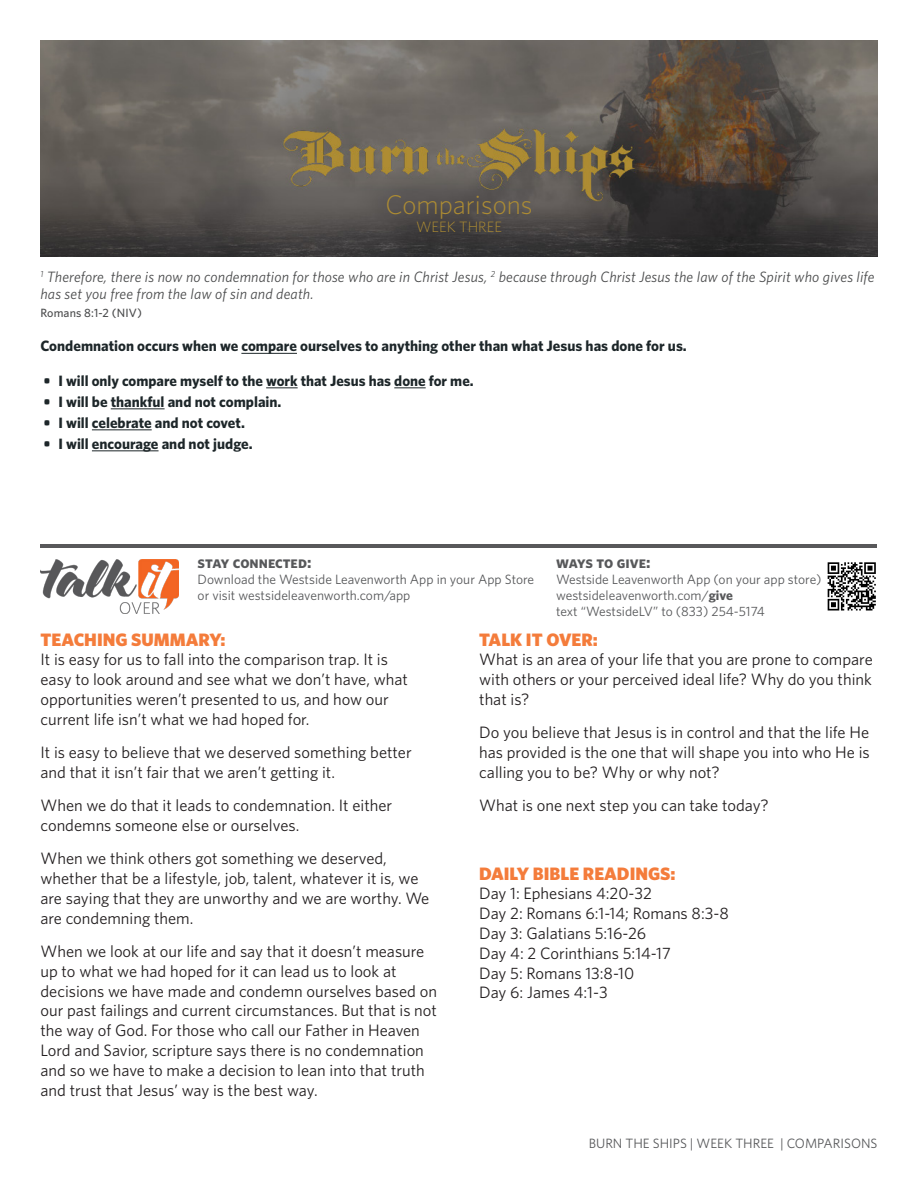
<style>
.page{position:relative;width:918px;height:1188px;background:#fff}
.page>*{position:absolute;margin:0;border:0;box-sizing:border-box;transform-origin:0 0}
.t1{font:300 27px "Whitney HTF";color:#ad8c33}
.H2_Orange{font:900 18px "Whitney HTF";color:#f47c3b}
.TIO-paragraph{font:16.5px/19.8px "Whitney HTF";color:#231f20}
.TIO-Scriptures{font:16.5px "Whitney HTF";color:#231f20}
.Connect_Heading{font:16.5px "Whitney HTF Bold SC";letter-spacing:-.01em;color:#57585a}
.Fillin_Bold{font:700 15px "Whitney HTF";color:#1d2629}
.Scripture_Left_Last{font:italic 15px/16.5px "Whitney HTF";letter-spacing:.01em;color:#4b4c4d}
.t2{font:15px "Whitney HTF Light SC";color:#ad8c33}
.connect_text{font:13.5px/16.2px "Whitney HTF";color:#57585a}
.Scripture_Reference{font:500 12px "Whitney HTF";letter-spacing:.01em;color:#4b4c4d}
.s1{font-weight:700}
</style>
<div class="page">
<img style="left:40px;top:40px;width:838px;height:216px">
<hr style="left:241px;top:353px;width:56px;height:1px;background:#1d2629">
<hr style="left:266px;top:388px;width:32px;height:1px;background:#1d2629">
<hr style="left:394px;top:388px;width:32px;height:1px;background:#1d2629">
<hr style="left:111px;top:409px;width:54px;height:1px;background:#1d2629">
<hr style="left:92px;top:430px;width:60px;height:1px;background:#1d2629">
<hr style="left:92px;top:451px;width:67px;height:1px;background:#1d2629">
<hr style="left:40px;top:544px;width:838px;height:4px;background:#58585a">
<img style="left:40px;top:559px;width:138px;height:55px">
<div style="left:826px;top:561px;width:52px;height:51px;background:linear-gradient(to bottom,#fff,#fff)"></div>
<svg style="left:828px;top:562px;width:48px;height:49px"></svg>
<h1 class="t1" style="left:386px;top:189px;width:148px">Comparisons</h1>
<p class="t2" style="left:416px;top:218px;width:87px">WEEK THREE</p>
<p class="Scripture_Left_Last" style="left:40px;top:269px;width:836px"><sup>1</sup> Therefore, there is now no condemnation for those who are in Christ Jesus, <sup>2</sup> because through Christ Jesus the law of the Spirit who gives life has set you free from the law of sin and death.</p>
<p class="Scripture_Reference" style="left:40px;top:305px;width:103px">Romans 8:1-2 (NIV)</p>
<p class="Fillin_Bold" style="left:40px;top:337px;width:648px">Condemnation occurs when we compare ourselves to anything other than what Jesus has done for us.</p>
<p class="Fillin_Bold" style="left:44px;top:372px;width:432px">• I will only compare myself to the work that Jesus has done for me.</p>
<p class="Fillin_Bold" style="left:44px;top:393px;width:239px">• I will be thankful and not complain.</p>
<p class="Fillin_Bold" style="left:44px;top:414px;width:203px">• I will celebrate and not covet.</p>
<p class="Fillin_Bold" style="left:44px;top:435px;width:211px">• I will encourage and not judge.</p>
<p class="Connect_Heading" style="left:198px;top:552px;width:115px">stay connected:</p>
<p class="connect_text" style="left:198px;top:571px;width:338px">Download the Westside Leavenworth App in your App Store or visit westsideleavenworth.com/app</p>
<p class="Connect_Heading" style="left:556px;top:552px;width:96px">ways to give:</p>
<p class="connect_text" style="left:556px;top:571px;width:267px">Westside Leavenworth App (on your app store) westsideleavenworth.com/<span class="s1">give</span></p>
<p class="connect_text" style="left:556px;top:603px;width:210px">text “WestsideLV” to (833) 254-5174</p>
<p class="H2_Orange" style="left:40px;top:628px;width:187px">TEACHING SUMMARY:</p>
<p class="TIO-paragraph" style="left:40px;top:649px;width:369px">It is easy for us to fall into the comparison trap. It is easy to look around and see what we don’t have, what opportunities weren’t presented to us, and how our current life isn’t what we had hoped for.</p>
<p class="TIO-paragraph" style="left:40px;top:742px;width:373px">It is easy to believe that we deserved something better and that it isn’t fair that we aren’t getting it.</p>
<p class="TIO-paragraph" style="left:40px;top:795px;width:353px">When we do that it leads to condemnation. It either condemns someone else or ourselves.</p>
<p class="TIO-paragraph" style="left:40px;top:848px;width:390px">When we think others got something we deserved, whether that be a lifestyle, job, talent, whatever it is, we are saying that they are unworthy and we are worthy. We are condemning them.</p>
<p class="TIO-paragraph" style="left:40px;top:941px;width:398px">When we look at our life and say that it doesn’t measure up to what we had hoped for it can lead us to look at decisions we have made and condemn ourselves based on our past failings and current circumstances. But that is not the way of God. For those who call our Father in Heaven Lord and Savior, scripture says there is no condemnation and so we have to make a decision to lean into that truth and trust that Jesus’ way is the best way.</p>
<p class="H2_Orange" style="left:479px;top:628px;width:120px">TALK IT OVER:</p>
<p class="TIO-paragraph" style="left:479px;top:649px;width:395px;text-align:justify">What is an area of your life that you are prone to compare with others or your perceived ideal life? Why do you think that is?</p>
<p class="TIO-paragraph" style="left:479px;top:722px;width:392px;text-align:justify">Do you believe that Jesus is in control and that the life He has provided is the one that will shape you into who He is calling you to be? Why or why not?</p>
<p class="TIO-paragraph" style="left:479px;top:795px;width:291px">What is one next step you can take today?</p>
<p class="H2_Orange" style="left:479px;top:862px;width:198px">DAILY BIBLE READINGS:</p>
<p class="TIO-Scriptures" style="left:479px;top:884px;width:174px">Day 1: Ephesians 4:20-32</p>
<p class="TIO-Scriptures" style="left:479px;top:904px;width:251px">Day 2: Romans 6:1-14; Romans 8:3-8</p>
<p class="TIO-Scriptures" style="left:479px;top:923px;width:168px">Day 3: Galatians 5:16-26</p>
<p class="TIO-Scriptures" style="left:479px;top:943px;width:193px">Day 4: 2 Corinthians 5:14-17</p>
<p class="TIO-Scriptures" style="left:479px;top:963px;width:157px">Day 5: Romans 13:8-10</p>
<p class="TIO-Scriptures" style="left:479px;top:983px;width:130px">Day 6: James 4:1-3</p>
<p class="connect_text" style="left:589px;top:1134px;width:290px">BURN THE SHIPS | WEEK THREE | COMPARISONS</p>
</div>
